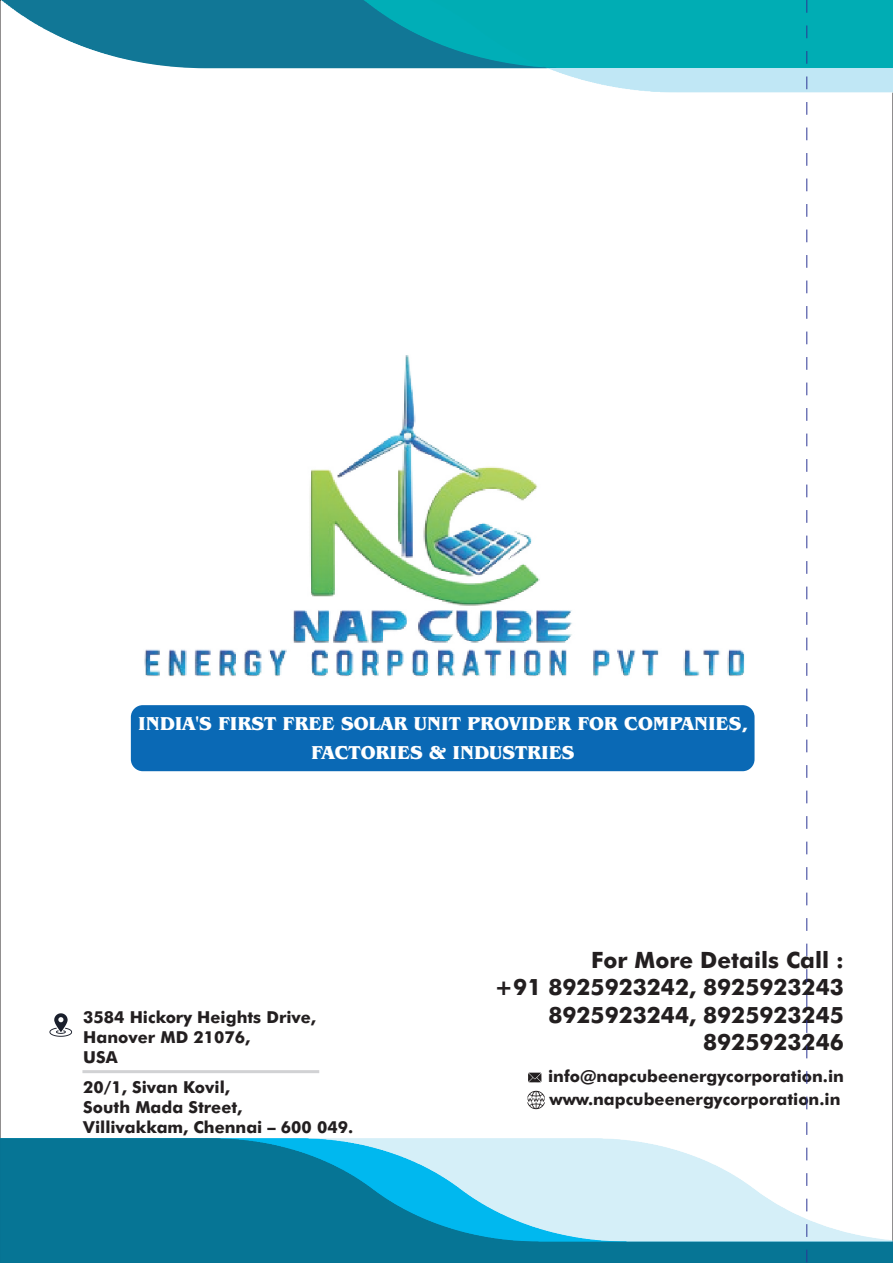
<style>
.page{position:relative;width:893px;height:1263px;background:#fff}
.page>*{position:absolute;margin:0;border:0;box-sizing:border-box;transform-origin:0 0}
.t1{font:500 22.5px/27.3px "Futura BT";color:#231f20;text-align:right}
.t2{font:700 19.35px/29.5px "Benguiat IT Cby BT";color:#fff;text-align:center}
.t3{font:500 16.5px/20.2px "Futura BT";color:#231f20}
</style>
<div class="page">
<img style="left:0;top:1138px;width:893px;height:125px">
<img style="left:0;top:0;width:363px;height:68px">
<img style="left:363px;top:0;width:67px;height:68px">
<img style="left:430px;top:0;width:463px;height:93px">
<img style="left:144px;top:355px;width:601px;height:321px">
<svg style="left:49px;top:1013px;width:23px;height:24px"></svg>
<svg style="left:528px;top:1073px;width:13px;height:9px"></svg>
<svg style="left:527px;top:1091px;width:18px;height:18px"></svg>
<hr style="left:82px;top:1070px;width:237px;height:3px;background:#d1d2d4">
<div style="left:131px;top:705px;width:623px;height:66px;background:#0a69b5;border-radius:12px"></div>
<svg style="left:806px;top:0;width:1px;height:1263px"></svg>
<p class="t2" style="left:138px;top:710px;width:611px">INDIA'S FIRST FREE SOLAR UNIT PROVIDER FOR COMPANIES,<br>FACTORIES &amp; INDUSTRIES</p>
<p class="t3" style="left:83px;top:1008px;width:234px">3584 Hickory Heights Drive,<br>Hanover MD 21076,<br>USA</p>
<p class="t3" style="left:83px;top:1079px;width:271px">20/1, Sivan Kovil,<br>South Mada Street,<br>Villivakkam, Chennai – 600 049.</p>
<h1 class="t1" style="left:494px;top:949px;width:351px">For More Details Call :<br>+91 8925923242, 8925923243<br>8925923244, 8925923245<br>8925923246</h1>
<p class="t3" style="left:548px;top:1065px;width:297px;line-height:23.9px">info@napcubeenergycorporation.in www.napcubeenergycorporation.in</p>
</div>
